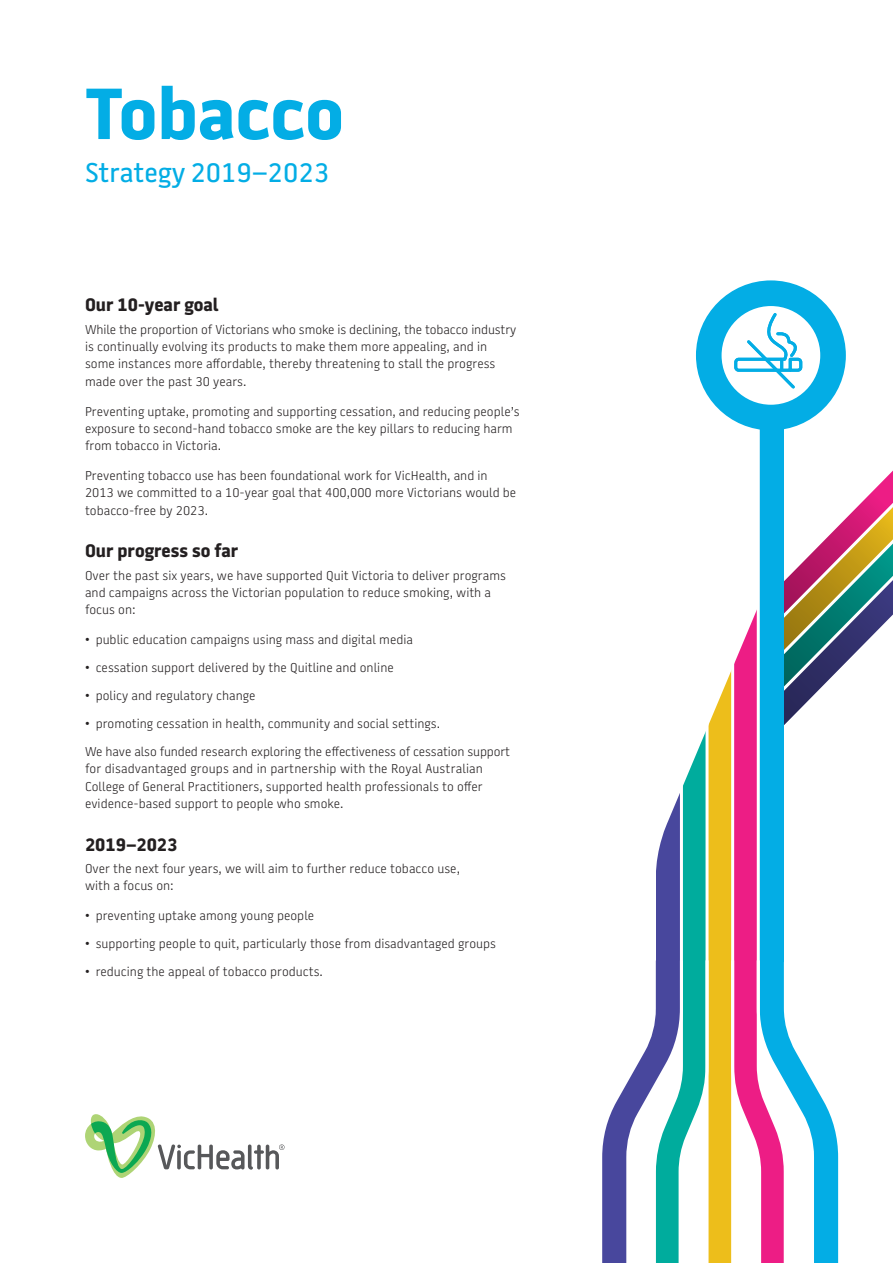
<style>
.page{position:relative;width:893px;height:1263px;background:#fff}
.page>*{position:absolute;margin:0;border:0;box-sizing:border-box;transform-origin:0 0}
.t1{font:800 72px "Battersea";color:#03ade5}
.Sub-head{font:500 27px "Battersea SANS";color:#03ade5}
.Sub-head-2{font:800 18px "Battersea";color:#231f20}
.Body{font:300 12.75px/17.2px "Battersea";color:#231f20}
</style>
<div class="page">
<svg style="left:602px;top:280px;width:291px;height:983px"></svg>
<svg style="left:85px;top:1114px;width:200px;height:64px"></svg>
<p class="t1" style="left:85px;top:64px;width:260px">Tobacco</p>
<p class="Sub-head" style="left:85px;top:154px;width:246px">Strategy 2019–2023</p>
<p class="Sub-head-2" style="left:85px;top:292px;width:135px">Our 10-year goal</p>
<p class="Body" style="left:85px;top:321px;width:433px">While the proportion of Victorians who smoke is declining, the tobacco industry is continually evolving its products to make them more appealing, and in some instances more affordable, thereby threatening to stall the progress made over the past 30 years.</p>
<p class="Body" style="left:85px;top:403px;width:436px">Preventing uptake, promoting and supporting cessation, and reducing people’s exposure to second-hand tobacco smoke are the key pillars to reducing harm from tobacco in Victoria.</p>
<p class="Body" style="left:85px;top:467px;width:433px">Preventing tobacco use has been foundational work for VicHealth, and in<br>2013 we committed to a 10-year goal that 400,000 more Victorians would be tobacco-free by 2023.</p>
<p class="Sub-head-2" style="left:85px;top:539px;width:155px">Our progress so far</p>
<p class="Body" style="left:85px;top:567px;width:422px">Over the past six years, we have supported Quit Victoria to deliver programs and campaigns across the Victorian population to reduce smoking, with a focus on:</p>
<p class="Body" style="left:85px;top:632px;width:329px">• public education campaigns using mass and digital media</p>
<p class="Body" style="left:85px;top:659px;width:310px">• cessation support delivered by the Quitline and online</p>
<p class="Body" style="left:85px;top:687px;width:172px">• policy and regulatory change</p>
<p class="Body" style="left:85px;top:715px;width:357px">• promoting cessation in health, community and social settings.</p>
<p class="Body" style="left:85px;top:743px;width:427px">We have also funded research exploring the effectiveness of cessation support for disadvantaged groups and in partnership with the Royal Australian College of General Practitioners, supported health professionals to offer evidence-based support to people who smoke.</p>
<p class="Sub-head-2" style="left:85px;top:832px;width:94px">2019–2023</p>
<p class="Body" style="left:85px;top:860px;width:376px">Over the next four years, we will aim to further reduce tobacco use, with a focus on:</p>
<p class="Body" style="left:85px;top:908px;width:231px">• preventing uptake among young people</p>
<p class="Body" style="left:85px;top:935px;width:412px">• supporting people to quit, particularly those from disadvantaged groups</p>
<p class="Body" style="left:85px;top:963px;width:239px">• reducing the appeal of tobacco products.</p>
</div>
